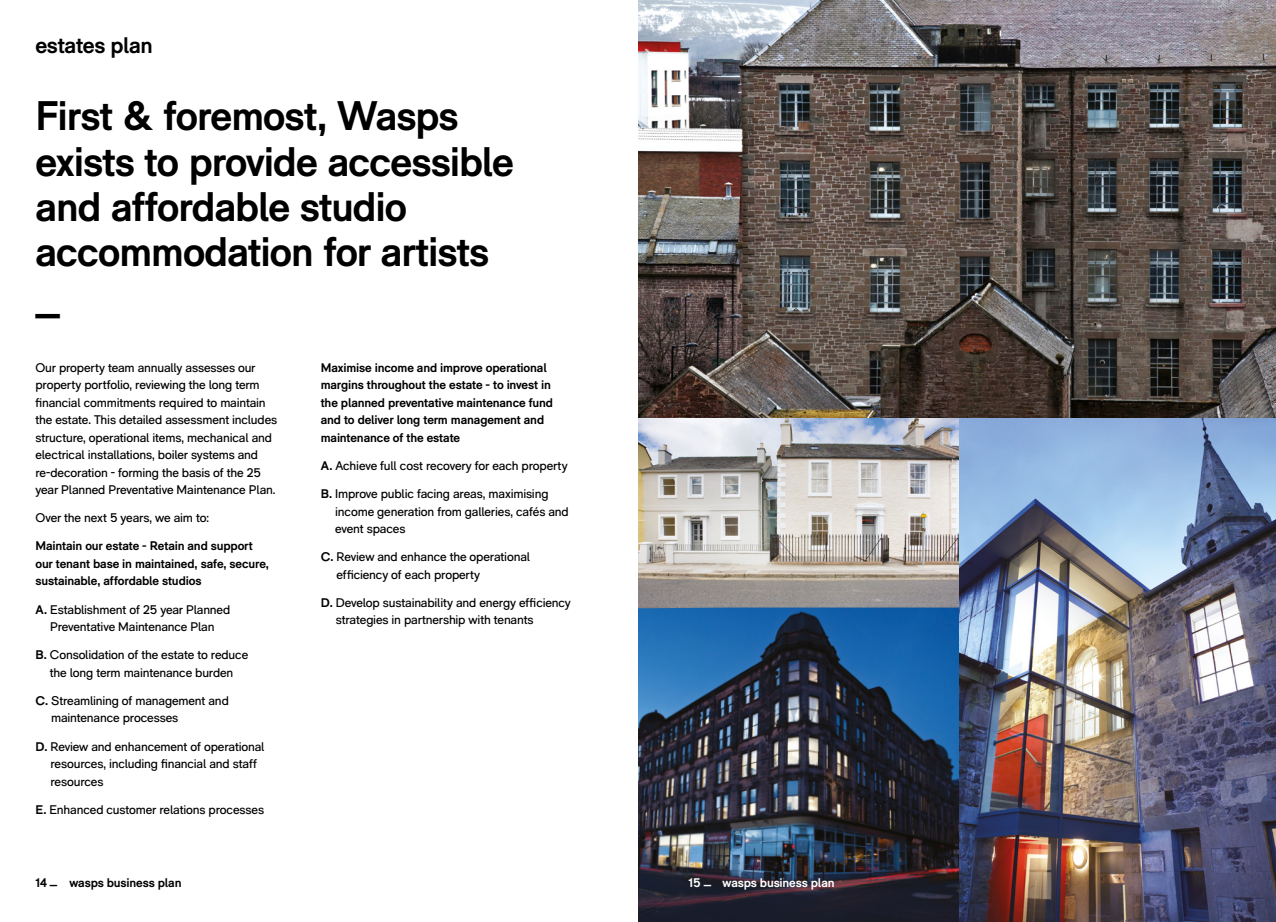
<style>
.page{position:relative;width:1276px;height:922px;background:#fff}
.page>*{position:absolute;margin:0;border:0;box-sizing:border-box;transform-origin:0 0}
.t1{font:700 41.25px/45px "RM Pro";letter-spacing:-.025em;color:#000}
.t2{font:700 22.5px "RM Pro";letter-spacing:-.015em;color:#000}
.t3{font:12.5px/17.5px "RM Pro";letter-spacing:-.01em;color:#000}
.t4{font:700 12.5px/17.5px "RM Pro";letter-spacing:-.01em;color:#000}
.t5{font:700 12.5px "RM Pro";letter-spacing:-.01em;color:#fff}
.s1{font-weight:700}
</style>
<div class="page">
<img style="left:638px;top:417px;width:321px;height:190px">
<img style="left:638px;top:607px;width:321px;height:314px">
<img style="left:959px;top:417px;width:317px;height:504px">
<img style="left:638px;top:0;width:638px;height:417px">
<h2 class="t2" style="left:35px;top:31px;width:119px">estates plan</h2>
<h1 class="t1" style="left:35px;top:95px;width:480px">First &amp; foremost, Wasps exists to provide accessible and affordable studio accommodation for artists _</h1>
<p class="t3" style="left:35px;top:358px;width:243px">Our property team annually assesses our property portfolio, reviewing the long term financial commitments required to maintain the estate. This detailed assessment includes structure, operational items, mechanical and electrical installations, boiler systems and re-decoration - forming the basis of the 25 year Planned Preventative Maintenance Plan.</p>
<p class="t3" style="left:35px;top:509px;width:175px">Over the next 5 years, we aim to:</p>
<p class="t4" style="left:35px;top:537px;width:235px">Maintain our estate - Retain and support our tenant base in maintained, safe, secure, sustainable, affordable studios</p>
<p class="t3" style="left:35px;top:600px;width:196px;text-align:center"><span class="s1">A.</span> Establishment of 25 year Planned<br>Preventative Maintenance Plan</p>
<p class="t3" style="left:35px;top:646px;width:214px;text-align:center"><span class="s1">B.</span> Consolidation of the estate to reduce the long term maintenance burden</p>
<p class="t3" style="left:51px;top:692px;width:179px;text-indent:-16px"><span class="s1">C.</span> Streamlining of management and maintenance processes</p>
<p class="t3" style="left:50px;top:737px;width:216px;text-indent:-15px"><span class="s1">D.</span> Review and enhancement of operational resources, including financial and staff resources</p>
<p class="t3" style="left:35px;top:800px;width:230px"><span class="s1">E.</span> Enhanced customer relations processes</p>
<p class="t4" style="left:35px;top:873px;width:148px">14 _ wasps business plan</p>
<p class="t4" style="left:321px;top:359px;width:234px">Maximise income and improve operational margins throughout the estate - to invest in the planned preventative maintenance fund and to deliver long term management and maintenance of the estate</p>
<p class="t3" style="left:321px;top:457px;width:248px"><span class="s1">A.</span> Achieve full cost recovery for each property</p>
<p class="t3" style="left:335px;top:485px;width:235px;text-indent:-14px"><span class="s1">B.</span> Improve public facing areas, maximising income generation from galleries, cafés and event spaces</p>
<p class="t3" style="left:336px;top:548px;width:195px;text-indent:-16px"><span class="s1">C.</span> Review and enhance the operational efficiency of each property</p>
<p class="t3" style="left:336px;top:594px;width:237px;text-indent:-15px"><span class="s1">D.</span> Develop sustainability and energy efficiency strategies in partnership with tenants</p>
<p class="t5" style="left:688px;top:874px;width:148px">15 _ wasps business plan</p>
</div>
